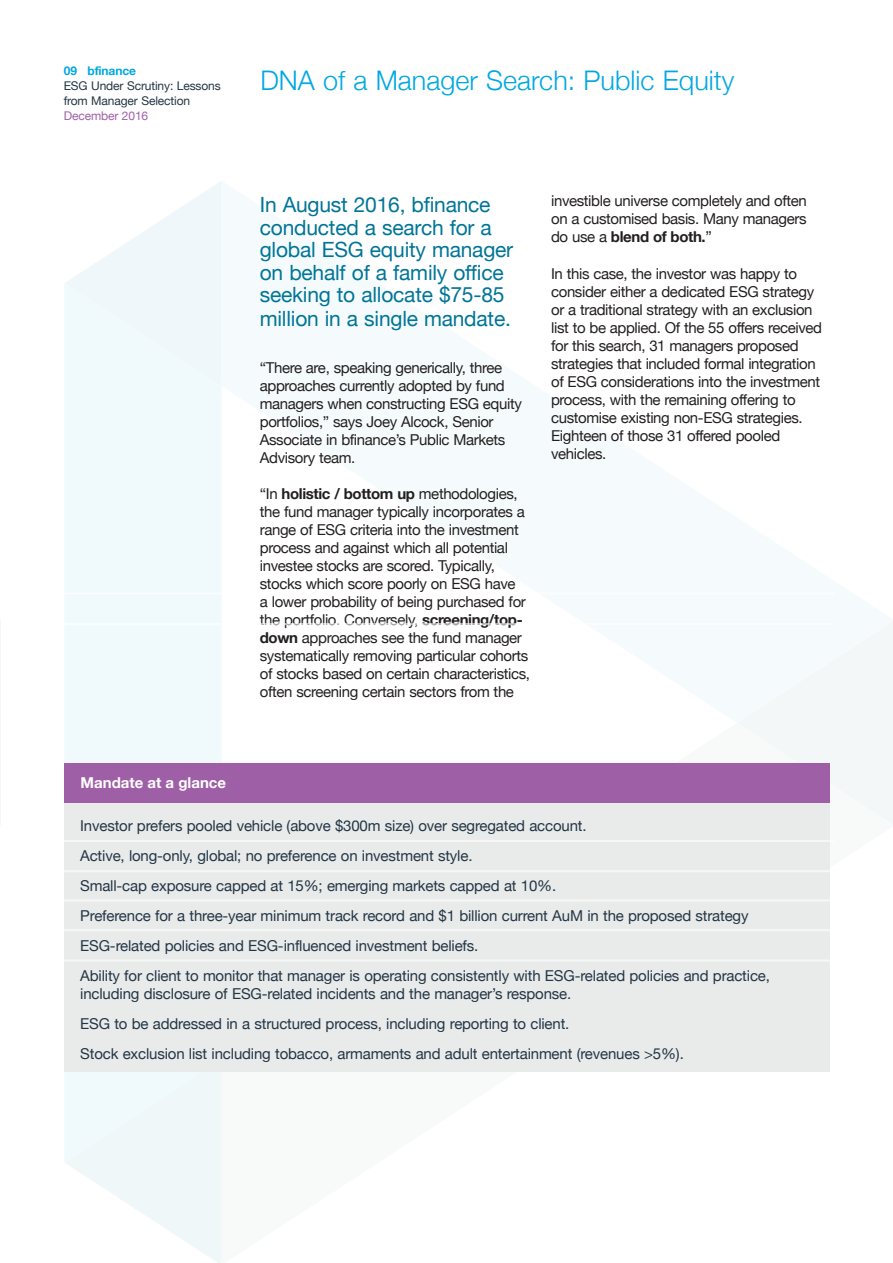
<style>
.page{position:relative;width:893px;height:1263px;background:#fff}
.page>*{position:absolute;margin:0;border:0;box-sizing:border-box;transform-origin:0 0}
.t1{font:300 27px "Helvetica Neue";color:#00a8e1}
.t2{font:21px/22.8px "Helvetica Neue";letter-spacing:-.01em;color:#007597}
.t3{font:15px/18px "Helvetica Neue";letter-spacing:-.025em;color:#231f20}
.t4{font:15px/30px "Helvetica Neue";letter-spacing:-.01em;color:#233645}
.t5{font:700 15px "Helvetica Neue";color:#fff}
.t6{font:12px/15px "Helvetica Neue";letter-spacing:-.01em;color:#233645}
.t7{font:12px "Helvetica Neue";letter-spacing:-.01em;color:#9f5fa7}
.t8{font:700 12px "Helvetica Neue";letter-spacing:-.01em;color:#00a8e1}
.s1{font-weight:700}
</style>
<div class="page">
<svg style="left:0;top:621px;width:1px;height:204px"></svg>
<svg style="left:65px;top:1162px;width:156px;height:101px"></svg>
<svg style="left:66px;top:181px;width:155px;height:102px"></svg>
<div style="left:738px;top:622px;width:155px;height:101px;background:#f4f7f8"></div>
<div style="left:64px;top:283px;width:158px;height:879px;background:#f0fafd"></div>
<svg style="left:222px;top:723px;width:671px;height:349px"></svg>
<div style="left:64px;top:786px;width:766px;height:285px;background:#e9eaea"></div>
<div style="left:64px;top:763px;width:766px;height:40px;background:#9f5fa7"></div>
<hr style="left:62px;top:840px;width:772px;height:2px;background:#fff">
<hr style="left:62px;top:870px;width:772px;height:2px;background:#fff">
<hr style="left:62px;top:899px;width:772px;height:2px;background:#fff">
<hr style="left:62px;top:929px;width:772px;height:2px;background:#fff">
<hr style="left:62px;top:959px;width:772px;height:2px;background:#fff">
<hr style="left:62px;top:592px;width:772px;height:2px;background:#fff">
<hr style="left:62px;top:623px;width:772px;height:2px;background:#fff">
<p class="t8" style="left:64px;top:62px;width:74px">09 bfinance</p>
<p class="t6" style="left:64px;top:79px;width:159px">ESG Under Scrutiny: Lessons from Manager Selection</p>
<p class="t7" style="left:64px;top:108px;width:86px">December 2016</p>
<p class="t5" style="left:81px;top:770px;width:147px">Mandate at a glance</p>
<h1 class="t1" style="left:260px;top:58px;width:475px">DNA of a Manager Search: Public Equity</h1>
<h2 class="t2" style="left:260px;top:195px;width:255px">In August 2016, bfinance conducted a search for a global ESG equity manager on behalf of a family office seeking to allocate $75-85 million in a single mandate.</h2>
<p class="t3" style="left:260px;top:359px;width:264px">“There are, speaking generically, three approaches currently adopted by fund managers when constructing ESG equity portfolios,” says Joey Alcock, Senior Associate in bfinance’s Public Markets Advisory team.</p>
<p class="t3" style="left:260px;top:485px;width:272px">“In <span class="s1">holistic / bottom up</span> methodologies, the fund manager typically incorporates a range of ESG criteria into the investment process and against which all potential investee stocks are scored. Typically, stocks which score poorly on ESG have<br>a lower probability of being purchased for the portfolio. Conversely, <span class="s1">screening/top&shy;down</span> approaches see the fund manager systematically removing particular cohorts of stocks based on certain characteristics, often screening certain sectors from the</p>
<p class="t3" style="left:551px;top:193px;width:257px;text-align:justify">investible universe completely and often on a customised basis. Many managers do use a <span class="s1">blend of both.</span>”</p>
<p class="t3" style="left:551px;top:265px;width:273px">In this case, the investor was happy to consider either a dedicated ESG strategy or a traditional strategy with an exclusion list to be applied. Of the 55 offers received for this search, 31 managers proposed strategies that included formal integration of ESG considerations into the investment process, with the remaining offering to customise existing non-ESG strategies.<br>Eighteen of those 31 offered pooled vehicles.</p>
<p class="t4" style="left:80px;top:812px;width:691px">Investor prefers pooled vehicle (above $300m size) over segregated account.<br>Active, long-only, global; no preference on investment style.<br>Small-cap exposure capped at 15%; emerging markets capped at 10%.<br>Preference for a three-year minimum track record and $1 billion current AuM in the proposed strategy ESG-related policies and ESG-influenced investment beliefs.<br>Ability for client to monitor that manager is operating consistently with ESG-related policies and practice,</p>
<p class="t4" style="left:80px;top:980px;width:605px">including disclosure of ESG-related incidents and the manager’s response.<br>ESG to be addressed in a structured process, including reporting to client.<br>Stock exclusion list including tobacco, armaments and adult entertainment (revenues &gt;5%).</p>
</div>
